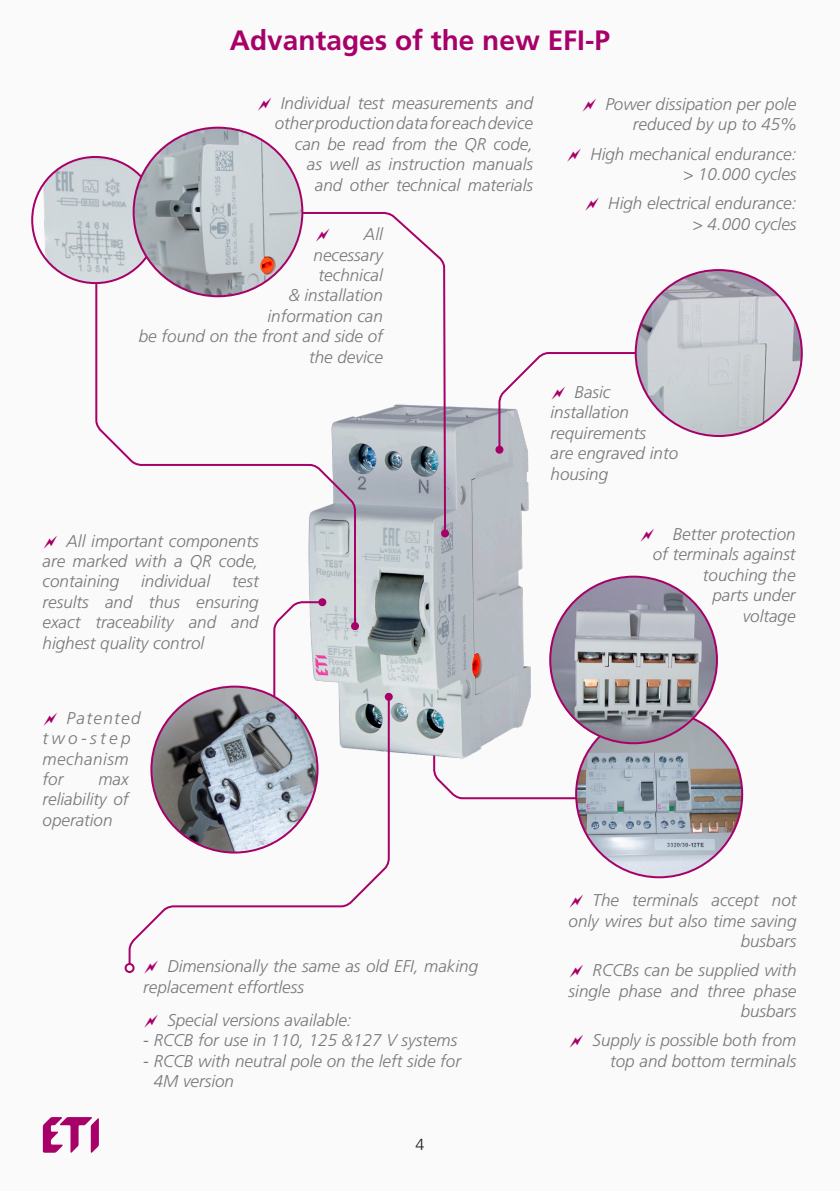
<style>
.page{position:relative;width:840px;height:1191px;background:#fff}
.page>*{position:absolute;margin:0;border:0;box-sizing:border-box;transform-origin:0 0}
.Notranji_naslov{font:700 28px "Frutiger CE";color:#a70169}
.t1{font:italic 300 17px/20.4px "Frutiger CE";color:#76787b;text-align:right}
.t2{font:italic 300 17px/20.4px "Frutiger CE";letter-spacing:.08em;color:#76787b}
.t3{font:300 16px "Frutiger CE";color:#231f20}
</style>
<div class="page">
<div style="left:0;top:0;width:839px;height:1191px;background:#fafafa"></div>
<svg style="left:43px;top:1117px;width:56px;height:36px"></svg>
<img style="left:205px;top:406px;width:408px;height:394px">
<svg style="left:189px;top:126px;width:258px;height:409px"></svg>
<div style="left:441px;top:529px;width:8px;height:8px;background:#a70169;border-radius:50%"></div>
<svg style="left:495px;top:446px;width:8px;height:8px"></svg>
<img style="left:635px;top:270px;width:166px;height:166px;border-radius:83px">
<svg style="left:94px;top:282px;width:263px;height:346px"></svg>
<div style="left:351px;top:622px;width:8px;height:8px;background:#a70169;border-radius:50%"></div>
<img style="left:32px;top:157px;width:126px;height:126px;border-radius:63px">
<img style="left:133px;top:128px;width:169px;height:168px;border-radius:84px">
<img style="left:575px;top:711px;width:166px;height:166px;border-radius:83px">
<img style="left:550px;top:576px;width:166px;height:167px;border-radius:83px">
<svg style="left:272px;top:600px;width:52px;height:95px"></svg>
<div style="left:318px;top:598px;width:8px;height:8px;background:#a70169;border-radius:50%"></div>
<svg style="left:128px;top:695px;width:262px;height:271px"></svg>
<div style="left:384px;top:693px;width:8px;height:8px;background:#a70169;border-radius:50%"></div>
<div style="left:124px;top:963px;width:10px;height:10px;border:2px solid #a70169;border-radius:50%"></div>
<svg style="left:316px;top:228px;width:13px;height:14px"></svg>
<svg style="left:497px;top:351px;width:175px;height:101px"></svg>
<svg style="left:144px;top:960px;width:14px;height:6px"></svg>
<p class="Notranji_naslov" style="left:230px;top:23px;width:381px">Advantages of the new EFI-P</p>
<p class="t1" style="left:275px;top:93px;width:260px">Individual test measurements and other production data for each device can be read from the QR code,<br>as well as instruction manuals<br>and other technical materials</p>
<p class="t1" style="left:139px;top:224px;width:245px">All<br>necessary<br>technical<br>&amp; installation<br>information can<br>be found on the front and side of the device</p>
<p class="t1" style="left:605px;top:93px;width:192px">Power dissipation per pole reduced by up to 45%</p>
<p class="t1" style="left:590px;top:143px;width:207px">High mechanical endurance: &gt; 10.000 cycles</p>
<p class="t1" style="left:608px;top:193px;width:189px">High electrical endurance: &gt; 4.000 cycles</p>
<p class="t1" style="left:550px;top:382px;width:129px;text-align:left;text-indent:24px">Basic installation requirements<br>are engraved into housing</p>
<p class="t1" style="left:43px;top:530px;width:217px;text-align:justify;text-indent:24px">All important components are marked with a QR code, containing</p>
<p class="t1" style="left:141px;top:571px;width:70px">individual</p>
<p class="t1" style="left:43px;top:571px;width:217px;text-align:justify;text-indent:189px">test results and thus ensuring exact traceability and and highest quality control</p>
<p class="t1" style="left:652px;top:523px;width:144px">Better protection<br>of terminals against touching the<br>parts under<br>voltage</p>
<p class="t2" style="left:43px;top:707px;width:99px;text-indent:24px">Patented two-step mechanism for</p>
<p class="t1" style="left:43px;top:768px;width:88px;text-align:justify;text-indent:56px">max reliability of operation</p>
<p class="t1" style="left:143px;top:956px;width:336px;text-align:left;text-indent:24px">Dimensionally the same as old EFI, making replacement effortless</p>
<p class="t1" style="left:167px;top:1009px;width:186px">Special versions available:</p>
<p class="t1" style="left:143px;top:1029px;width:315px">- RCCB for use in 110, 125 &amp;127 V systems</p>
<p class="t1" style="left:154px;top:1050px;width:309px;text-align:left;text-indent:-10px">- RCCB with neutral pole on the left side for<br>4M version</p>
<p class="t3" style="left:415px;top:1135px;width:10px">4</p>
<p class="t1" style="left:568px;top:890px;width:229px">The terminals accept not only wires but also time saving busbars</p>
<p class="t1" style="left:568px;top:959px;width:229px">RCCBs can be supplied with single phase and three phase busbars</p>
<p class="t1" style="left:592px;top:1029px;width:205px">Supply is possible both from top and bottom terminals</p>
</div>
